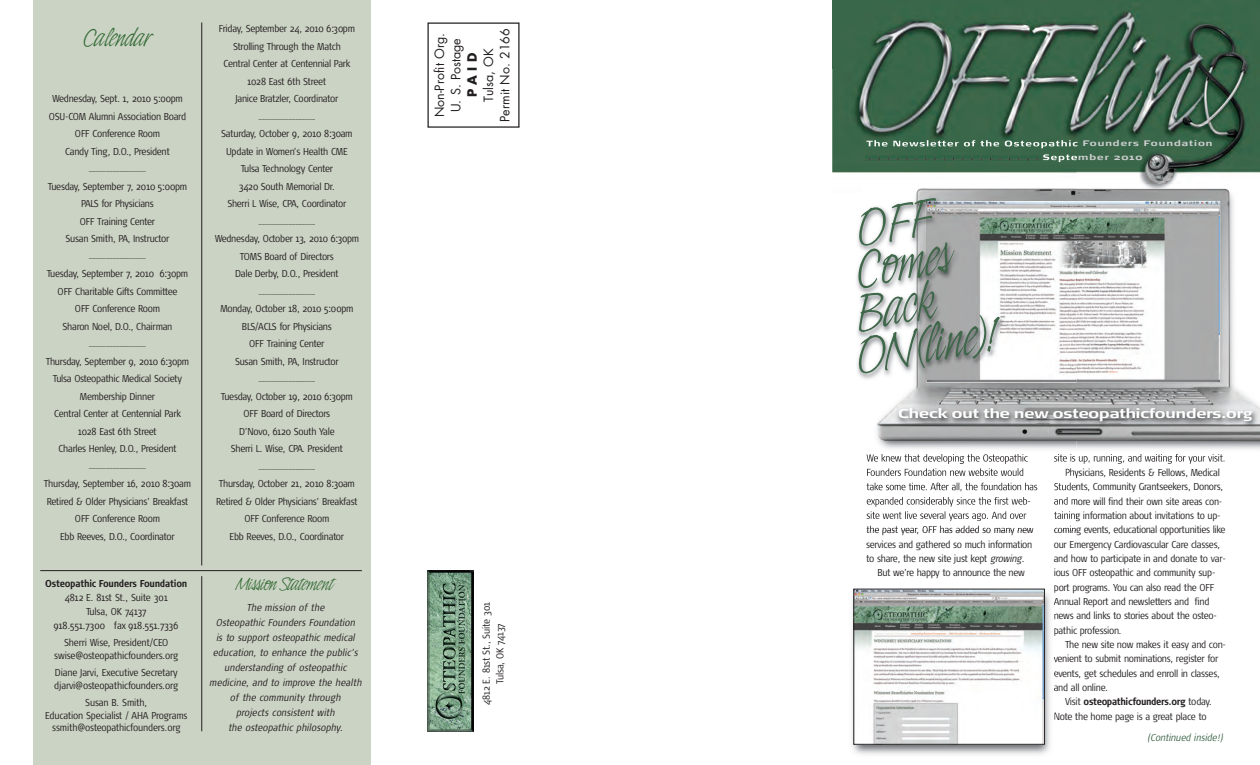
<style>
.page{position:relative;width:1260px;height:765px;background:#fff}
.page>*{position:absolute;margin:0;border:0;box-sizing:border-box;transform-origin:0 0}
.t1{font:52.5px/41.9px "Indy Italic Plain";color:#3f674a}
.t2{font:25px "Indy Italic Plain";letter-spacing:-.015em;color:#336a34}
.t3{font:18.75px "Indy Italic Plain";letter-spacing:-.015em;color:#336a34}
.t4{font:700 12.88px "Signa Ext";color:#fff;scale:.96 1}
.t5{font:12.5px/16.4px "Futura";color:#231f20;text-align:center}
.t6{font:700 12.5px "Futura";color:#231f20}
.t7{font:300 10px/17.5px "Signa Cond";letter-spacing:-.025em;color:#231f20;text-align:center}
.t8{font:italic 300 10px/15px "Signa Cond";color:#231f20;text-align:center}
.t9{font:700 10px "Signa Cond";letter-spacing:-.03em;color:#231f20}
.t10{font:italic 300 10px "Signa Cond";letter-spacing:-.015em;color:#3f674a}
.t11{font:700 8px "Signa Ext";letter-spacing:.13em;color:#cccecf}
.s1{font-style:italic}
.s2{font-weight:700}
</style>
<div class="page">
<div style="left:34px;top:0;width:337px;height:765px;background:#cbd3c4"></div>
<img style="left:428px;top:570px;width:45px;height:161px">
<div style="left:428px;top:22px;width:92px;height:106px;border:1px solid #231f20"></div>
<img style="left:832px;top:0;width:428px;height:184px">
<hr style="left:202px;top:22px;width:1px;height:543px;background:#231f20">
<hr style="left:202px;top:576px;width:1px;height:155px;background:#231f20">
<hr style="left:40px;top:570px;width:322px;height:1px;background:#231f20">
<img style="left:1076px;top:441px;width:184px;height:22px">
<img style="left:1144px;top:184px;width:26px;height:4px">
<img style="left:1078px;top:454px;width:54px;height:9px">
<img style="left:1076px;top:188px;width:184px;height:253px">
<img style="left:1076px;top:201px;width:144px;height:179px">
<img style="left:856px;top:216px;width:215px;height:314px">
<img style="left:832px;top:69px;width:244px;height:115px">
<img style="left:866px;top:155px;width:174px;height:6px">
<img style="left:866px;top:140px;width:133px;height:6px">
<img style="left:1043px;top:154px;width:33px;height:8px">
<img style="left:867px;top:468px;width:75px;height:8px">
<img style="left:867px;top:483px;width:79px;height:7px">
<img style="left:867px;top:497px;width:68px;height:10px">
<img style="left:867px;top:511px;width:76px;height:8px">
<img style="left:867px;top:526px;width:82px;height:4px">
<svg style="left:1066px;top:468px;width:10px;height:10px"></svg>
<img style="left:1054px;top:483px;width:22px;height:8px">
<img style="left:1054px;top:497px;width:22px;height:8px">
<img style="left:1054px;top:511px;width:22px;height:10px">
<img style="left:1054px;top:526px;width:22px;height:4px">
<img style="left:862px;top:188px;width:214px;height:275px">
<img style="left:867px;top:454px;width:85px;height:9px">
<img style="left:1054px;top:454px;width:22px;height:8px">
<img style="left:902px;top:189px;width:174px;height:211px">
<img style="left:880px;top:439px;width:196px;height:2px">
<img style="left:852px;top:588px;width:203px;height:167px">
<img style="left:856px;top:591px;width:187px;height:151px">
<img style="left:902px;top:400px;width:358px;height:39px">
<img style="left:872px;top:400px;width:30px;height:39px">
<h2 class="t2" style="left:83px;top:30px;width:71px">Calendar</h2>
<p class="t7" style="left:49px;top:91px;width:139px">Wednesday, Sept. 1, 2010 5:00pm<br>OSU-COM Alumni Association Board<br>OFF Conference Room<br>Candy Ting, D.O., President</p>
<p class="t7" style="left:48px;top:159px;width:141px;line-height:18.8px">_________________<br>Tuesday, September 7, 2010 5:00pm</p>
<p class="t7" style="left:66px;top:196px;width:105px">PALS for Physicians<br>OFF Training Center<br>Susan Smith, PA, Instructor</p>
<p class="t7" style="left:47px;top:247px;width:143px;line-height:18.8px">_________________<br>Tuesday, September 7, 2010 6:30pm</p>
<p class="t7" style="left:58px;top:283px;width:121px">OFF Charitable Gifts Committee<br>OFF Conference Room<br>Sharon Noel, D.O., Chairman</p>
<p class="t7" style="left:46px;top:334px;width:145px;line-height:18.8px">_________________<br>Thursday, September 9, 2010 6:30pm</p>
<p class="t7" style="left:53px;top:371px;width:131px">Tulsa Osteopathic Medical Society<br>Membership Dinner<br>Central Center at Centennial Park<br>1028 East 6th Street<br>Charles Henley, D.O., President</p>
<p class="t7" style="left:44px;top:457px;width:149px;line-height:18.8px">_________________<br>Thursday, September 16, 2010 8:30am</p>
<p class="t7" style="left:47px;top:493px;width:143px">Retired &amp; Older Physicians’ Breakfast<br>OFF Conference Room<br>Ebb Reeves, D.O., Coordinator</p>
<p class="t7" style="left:219px;top:21px;width:138px">Friday, September 24, 2010 6:30pm<br>Strolling Through the Match<br>Central Center at Centennial Park<br>1028 East 6th Street<br>Janice Bratzler, Coordinator</p>
<p class="t7" style="left:221px;top:107px;width:133px;line-height:18.8px">_________________<br>Saturday, October 9, 2010 8:30am</p>
<p class="t7" style="left:226px;top:144px;width:123px">Update in Women’s Health CME<br>Tulsa Technology Center<br>3420 South Memorial Dr.<br>Sherri L Wise, CPA, Coordinator</p>
<p class="t7" style="left:215px;top:212px;width:146px;line-height:18.8px">_________________<br>Wednesday, October 13, 2010 6:30pm</p>
<p class="t7" style="left:235px;top:249px;width:105px">TOMS Board of Directors<br>Dale Derby, D.O., President</p>
<p class="t7" style="left:220px;top:282px;width:134px;line-height:18.8px">_________________<br>Monday, October 18, 2010 5:00pm</p>
<p class="t7" style="left:235px;top:319px;width:105px">BLS/ACLS for Physicians<br>OFF Training Center<br>Susan Smith, PA, Instructor</p>
<p class="t7" style="left:221px;top:369px;width:134px;line-height:18.8px">_________________<br>Tuesday, October 19, 2010 6:30pm</p>
<p class="t7" style="left:231px;top:406px;width:114px">OFF Board of Directors<br>D’Novo, 6120 South Yale<br>Sherri L. Wise, CPA. President</p>
<p class="t7" style="left:219px;top:457px;width:138px;line-height:18.8px">_________________<br>Thursday, October 21, 2010 8:30am</p>
<p class="t7" style="left:216px;top:494px;width:143px">Retired &amp; Older Physicians’ Breakfast<br>OFF Conference Room<br>Ebb Reeves, D.O., Coordinator</p>
<p class="t9" style="left:45px;top:580px;width:144px">Osteopathic Founders Foundation</p>
<h3 class="t3" style="left:235px;top:578px;width:100px">Mission Statement</h3>
<p class="t7" style="left:54px;top:592px;width:126px;line-height:13.8px">4812 E. 81st St., Suite 301<br>Tulsa, OK 74137<br>918.551.7300 fax 918.551.7336</p>
<p class="t7" style="left:54px;top:637px;width:126px;line-height:12.5px">Sherri Wise, President/CEO swise@osteopathicfounders.org</p>
<p class="t7" style="left:54px;top:667px;width:126px;line-height:12.5px;text-align:left">Diane Jarvi, Executive Secretary djarvi@osteopathicfounders.org</p>
<p class="t7" style="left:45px;top:697px;width:144px;line-height:12.5px">Susan B. Smith,<br>Education Specialist / AHA Programs ssmith@osteopathicfounders.org</p>
<p class="t8" style="left:209px;top:601px;width:154px">The mission of the<br>Osteopathic Founders Foundation<br>is to support osteopathic medical education, to enhance the public’s understanding of osteopathic medicine, and to improve the health of the community through<br>projects consistent with<br>the osteopathic philosophy.</p>
<p class="t5" style="left:482px;top:122px;width:95px;rotate:-90deg">Tulsa, OK<br>Permit No. 2166</p>
<p class="t5" style="left:432px;top:117px;width:86px;rotate:-90deg">Non-Profit Org.<br>U. S. Postage</p>
<p class="t6" style="left:467px;top:97px;width:46px;rotate:-90deg">PAID</p>
<p class="t7" style="left:480px;top:705px;width:105px;line-height:13.8px;rotate:-90deg">4812 E. 81st St., Suite 301<br>Tulsa, OK 74137</p>
<p class="t11" style="left:1043px;top:154px;width:101px">September 2010</p>
<h1 class="t1" style="left:831px;top:220px;width:147px;text-indent:22px;rotate:-10deg">OFF<br>Comes<br>Back<br>ON(line)!</h1>
<p class="t4" style="left:898px;top:409px;width:371px">Check out the new osteopathicfounders.org</p>
<p class="t7" style="left:866px;top:522px;width:169px">the past year, OFF has added so many new</p>
<p class="t7" style="left:866px;top:536px;width:168px">services and gathered so much information</p>
<p class="t7" style="left:866px;top:551px;width:160px">to share, the new site just kept <span class="s1">growing.</span></p>
<p class="t7" style="left:878px;top:565px;width:149px">But we’re happy to announce the new</p>
<p class="t7" style="left:1054px;top:466px;width:174px;line-height:14.4px;text-align:left;text-indent:11px">Physicians, Residents &amp; Fellows, Medical Students, Community Grantseekers, Donors, and more will find their own site areas con&shy;taining information about invitations to up&shy;coming events, educational opportunities like our Emergency Cardiovascular Care classes, and how to participate in and donate to var&shy;ious OFF osteopathic and community sup&shy;port programs. You can also read the OFF Annual Report and newsletters and find news and links to stories about the osteo&shy;pathic profession.</p>
<p class="t7" style="left:1054px;top:638px;width:174px;line-height:14.4px;text-align:left;text-indent:11px">The new site now makes it easy and con&shy;venient to submit nominations, register for events, get schedules and enroll in classes, and all online.</p>
<p class="t7" style="left:1054px;top:696px;width:160px;line-height:14.4px;text-align:left;text-indent:11px">Visit <span class="s2">osteopathicfounders.org</span> today.<br>Note the home page is a great place to</p>
<p class="t10" style="left:1147px;top:734px;width:77px">(Continued inside!)</p>
</div>
